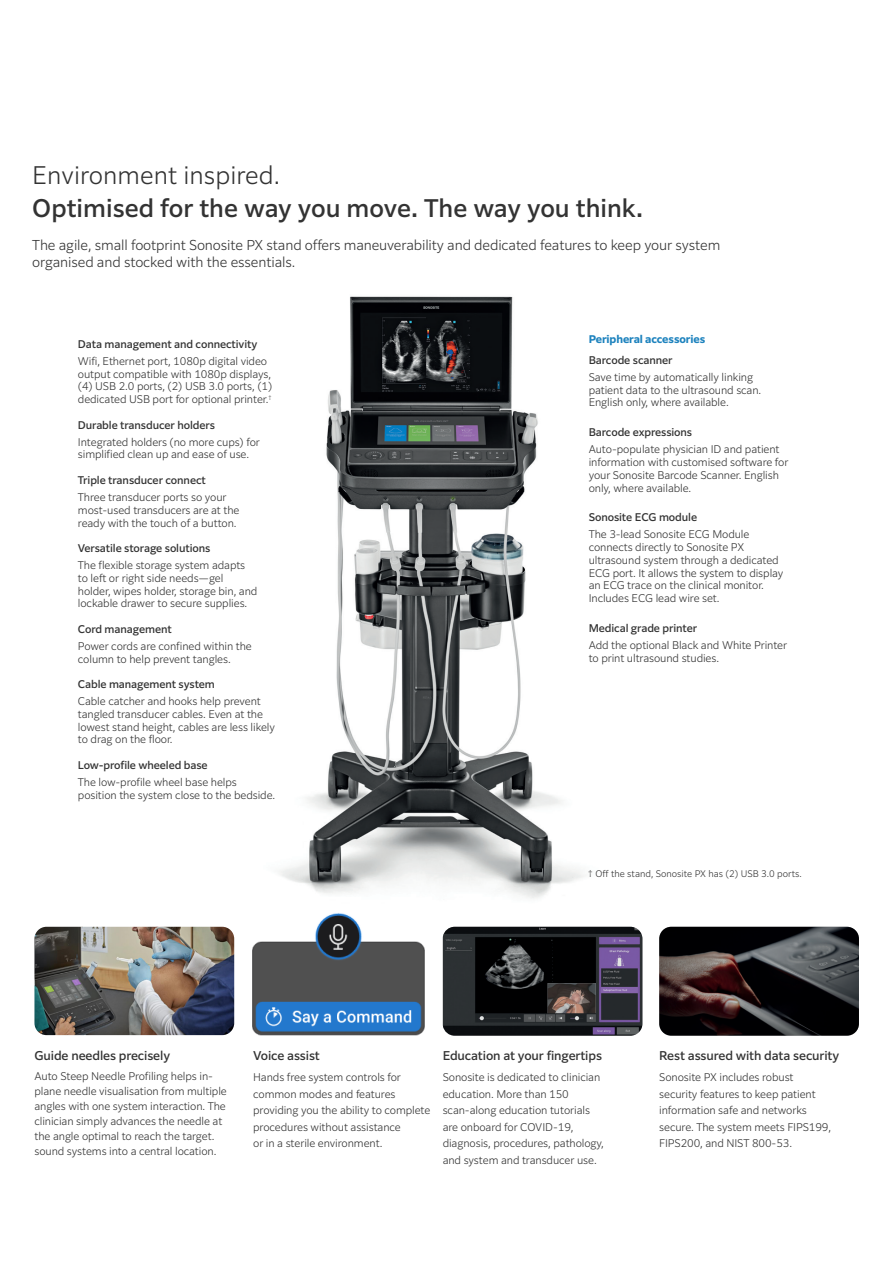
<style>
.page{position:relative;width:893px;height:1263px;background:#fff}
.page>*{position:absolute;margin:0;border:0;box-sizing:border-box;transform-origin:0 0}
.t1{font:500 24px/33px "Clarimo UDPE";color:#333}
.t2{font:300 13.5px/16.5px "Clarimo UDPE";letter-spacing:-.01em;color:#333}
.t3{font:500 12px "Clarimo UDPE";letter-spacing:-.01em;color:#333}
.t4{font:300 10.5px/12.8px "Clarimo UDPE";letter-spacing:-.01em;color:#333}
.t5{font:500 10.5px "Clarimo UDPE";letter-spacing:-.01em;color:#333}
.t6{font:700 10.5px "Clarimo UDPE";letter-spacing:-.01em;color:#1e83be}
.t7{font:300 9px "Clarimo UDPE";color:#333}
.s1{font-weight:300}
</style>
<div class="page">
<img style="left:279px;top:296px;width:353px;height:657px">
<img style="left:34px;top:927px;width:200px;height:108px">
<img style="left:443px;top:927px;width:199px;height:109px">
<img style="left:659px;top:927px;width:200px;height:109px">
<img style="left:252px;top:902px;width:173px;height:134px">
<p class="t1" style="left:32px;top:156px;width:612px"><span class="s1">Environment inspired.<br></span>Optimised for the way you move. The way you think.</p>
<p class="t2" style="left:32px;top:236px;width:689px">The agile, small footprint Sonosite PX stand offers maneuverability and dedicated features to keep your system organised and stocked with the essentials.</p>
<p class="t5" style="left:78px;top:336px;width:181px">Data management and connectivity</p>
<p class="t4" style="left:78px;top:354px;width:196px">Wifi, Ethernet port, 1080p digital video output compatible with 1080p displays, (4) USB 2.0 ports, (2) USB 3.0 ports, (1) dedicated USB port for optional printer.<sup>†</sup></p>
<p class="t5" style="left:78px;top:416px;width:139px">Durable transducer holders</p>
<p class="t4" style="left:78px;top:435px;width:184px">Integrated holders (no more cups) for simplified clean up and ease of use.</p>
<p class="t5" style="left:78px;top:472px;width:129px">Triple transducer connect</p>
<p class="t4" style="left:78px;top:490px;width:163px">Three transducer ports so your most-used transducers are at the ready with the touch of a button.</p>
<p class="t5" style="left:78px;top:540px;width:134px">Versatile storage solutions</p>
<p class="t4" style="left:78px;top:558px;width:181px">The flexible storage system adapts to left or right side needs—gel holder, wipes holder, storage bin, and lockable drawer to secure supplies.</p>
<p class="t5" style="left:78px;top:620px;width:95px">Cord management</p>
<p class="t4" style="left:78px;top:639px;width:176px">Power cords are confined within the column to help prevent tangles.</p>
<p class="t5" style="left:78px;top:676px;width:139px">Cable management system</p>
<p class="t4" style="left:78px;top:694px;width:199px">Cable catcher and hooks help prevent tangled transducer cables. Even at the lowest stand height, cables are less likely to drag on the floor.</p>
<p class="t5" style="left:78px;top:756px;width:131px">Low-profile wheeled base</p>
<p class="t4" style="left:78px;top:775px;width:199px">The low-profile wheel base helps position the system close to the bedside.</p>
<p class="t6" style="left:589px;top:330px;width:118px">Peripheral accessories</p>
<p class="t5" style="left:589px;top:352px;width:85px">Barcode scanner</p>
<p class="t4" style="left:589px;top:370px;width:174px">Save time by automatically linking patient data to the ultrasound scan.<br>English only, where available.</p>
<p class="t5" style="left:589px;top:424px;width:105px">Barcode expressions</p>
<p class="t4" style="left:589px;top:442px;width:201px">Auto-populate physician ID and patient information with customised software for your Sonosite Barcode Scanner. English only, where available.</p>
<p class="t5" style="left:589px;top:509px;width:110px">Sonosite ECG module</p>
<p class="t4" style="left:589px;top:527px;width:196px">The 3-lead Sonosite ECG Module connects directly to Sonosite PX ultrasound system through a dedicated ECG port. It allows the system to display an ECG trace on the clinical monitor.<br>Includes ECG lead wire set.</p>
<p class="t5" style="left:589px;top:619px;width:110px">Medical grade printer</p>
<p class="t4" style="left:589px;top:638px;width:200px">Add the optional Black and White Printer to print ultrasound studies.</p>
<p class="t7" style="left:588px;top:867px;width:215px">† Off the stand, Sonosite PX has (2) USB 3.0 ports.</p>
<p class="t3" style="left:34px;top:1046px;width:137px">Guide needles precisely</p>
<p class="t4" style="left:34px;top:1068px;width:194px;line-height:15px">Auto Steep Needle Profiling helps in&shy;plane needle visualisation from multiple angles with one system interaction. The clinician simply advances the needle at the angle optimal to reach the target. sound systems into a central location.</p>
<p class="t3" style="left:253px;top:1046px;width:68px">Voice assist</p>
<p class="t4" style="left:253px;top:1068px;width:179px;line-height:16.5px">Hands free system controls for common modes and features providing you the ability to complete procedures without assistance<br>or in a sterile environment.</p>
<p class="t3" style="left:443px;top:1046px;width:161px">Education at your fingertips</p>
<p class="t4" style="left:443px;top:1068px;width:163px;line-height:16.5px">Sonosite is dedicated to clinician education. More than 150 scan-along education tutorials are onboard for COVID-19, diagnosis, procedures, pathology, and system and transducer use.</p>
<p class="t3" style="left:659px;top:1046px;width:181px">Rest assured with data security</p>
<p class="t4" style="left:659px;top:1068px;width:173px;line-height:16.5px">Sonosite PX includes robust security features to keep patient information safe and networks secure. The system meets FIPS199,<br>FIPS200, and NIST 800-53.</p>
</div>
